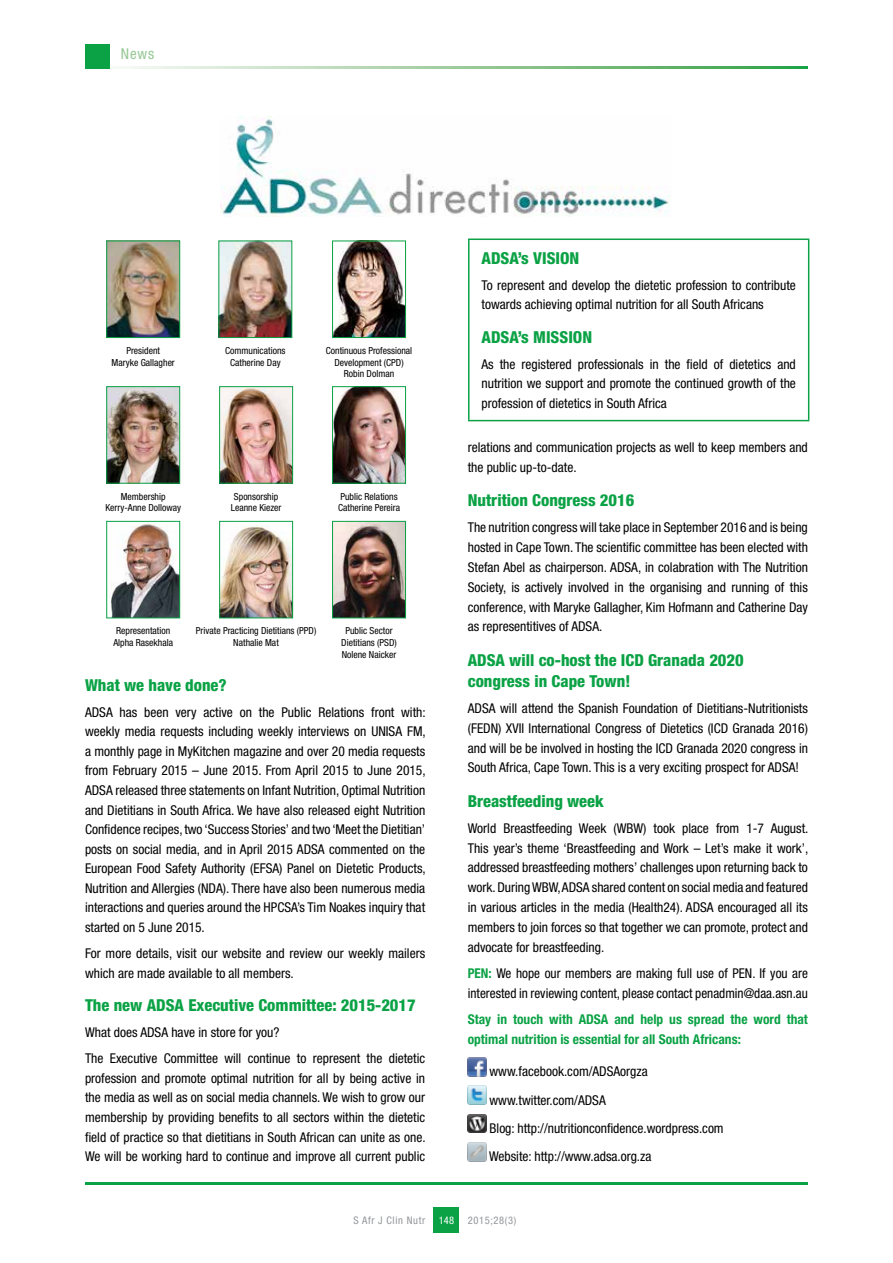
<style>
.page{position:relative;width:893px;height:1263px;background:#fff}
.page>*{position:absolute;margin:0;border:0;box-sizing:border-box;transform-origin:0 0}
.t1{font:800 condensed 16.5px/21.3px "Helvetica Neue LT Std";color:#0aa245}
.t2{font:condensed 15px "Helvetica Neue LT Std";color:#95c794}
.t3{font:condensed 13.5px/19.5px "Helvetica Neue LT Std";color:#000;text-align:justify}
.t4{font:700 condensed 13.5px/19.8px "Helvetica Neue LT Std";color:#0aa245}
.t5{font:condensed 10.5px "Helvetica Neue LT Std";letter-spacing:.06em;color:#939598}
.t6{font:condensed 10.5px "Helvetica Neue LT Std";color:#fff}
.t7{font:condensed 9.75px/11.7px "Helvetica Neue LT Std";color:#000;text-align:center}
.s1{font-weight:700;color:#0aa245}
</style>
<div class="page">
<svg style="left:109px;top:66px;width:699px;height:2px"></svg>
<div style="left:434px;top:1208px;width:25px;height:25px;background:#0aa245"></div>
<hr style="left:85px;top:1182px;width:723px;height:2px;background:#0aa245">
<div style="left:85px;top:44px;width:24px;height:24px;background:#0aa245"></div>
<img style="left:468px;top:1057px;width:18px;height:19px">
<img style="left:468px;top:1086px;width:18px;height:18px">
<img style="left:468px;top:1114px;width:18px;height:19px">
<img style="left:468px;top:1142px;width:18px;height:19px">
<img style="left:220px;top:117px;width:450px;height:99px">
<img style="left:108px;top:242px;width:70px;height:94px">
<div style="left:106px;top:240px;width:74px;height:98px;border:1px solid #0aa245"></div>
<img style="left:220px;top:242px;width:70px;height:94px">
<div style="left:218px;top:240px;width:74px;height:98px;border:1px solid #0aa245"></div>
<img style="left:334px;top:242px;width:70px;height:94px">
<div style="left:332px;top:240px;width:74px;height:98px;border:1px solid #0aa245"></div>
<img style="left:108px;top:388px;width:70px;height:94px">
<div style="left:106px;top:386px;width:74px;height:98px;border:1px solid #0aa245"></div>
<img style="left:221px;top:388px;width:70px;height:94px">
<div style="left:219px;top:386px;width:74px;height:98px;border:1px solid #0aa245"></div>
<img style="left:334px;top:388px;width:70px;height:94px">
<div style="left:332px;top:386px;width:74px;height:98px;border:1px solid #0aa245"></div>
<img style="left:111px;top:523px;width:67px;height:93px">
<div style="left:106px;top:521px;width:74px;height:97px;border:1px solid #0aa245"></div>
<img style="left:221px;top:525px;width:70px;height:91px">
<div style="left:219px;top:521px;width:74px;height:97px;border:1px solid #0aa245"></div>
<img style="left:334px;top:523px;width:70px;height:93px">
<div style="left:332px;top:521px;width:74px;height:97px;border:1px solid #0aa245"></div>
<hr style="left:468px;top:239px;width:341px;height:1px;background:#0aa245">
<hr style="left:468px;top:240px;width:2px;height:180px;background:#0aa245">
<hr style="left:808px;top:240px;width:1px;height:180px;background:#0aa245">
<hr style="left:468px;top:420px;width:341px;height:1px;background:#0aa245">
<p class="t2" style="left:121px;top:45px;width:35px">News</p>
<p class="t7" style="left:112px;top:344px;width:65px">President<br>Maryke Gallagher</p>
<p class="t7" style="left:225px;top:344px;width:62px">Communications<br>Catherine Day</p>
<p class="t7" style="left:326px;top:344px;width:88px">Continuous Professional<br>Development (CPD)<br>Robin Dolman</p>
<p class="t7" style="left:105px;top:490px;width:77px">Membership<br>Kerry-Anne Dolloway</p>
<p class="t7" style="left:231px;top:490px;width:52px">Sponsorship<br>Leanne Kiezer</p>
<p class="t7" style="left:338px;top:490px;width:64px;text-align:left">Public Relations<br>Catherine Pereira</p>
<p class="t7" style="left:113px;top:625px;width:61px;text-align:left">Representation<br>Alpha Rasekhala</p>
<p class="t7" style="left:196px;top:625px;width:122px">Private Practicing Dietitians (PPD)<br>Nathalie Mat</p>
<p class="t7" style="left:341px;top:625px;width:57px">Public Sector<br>Dietitians (PSD)<br>Nolene Naicker</p>
<p class="t1" style="left:85px;top:674px;width:143px">What we have done?</p>
<p class="t3" style="left:85px;top:702px;width:342px">ADSA has been very active on the Public Relations front with: weekly media requests including weekly interviews on UNISA FM, a monthly page in MyKitchen magazine and over 20 media requests from February 2015 – June 2015. From April 2015 to June 2015, ADSA released three statements on Infant Nutrition, Optimal Nutrition and Dietitians in South Africa. We have also released eight Nutrition Confidence recipes, two ‘Success Stories’ and two ‘Meet the Dietitian’ posts on social media, and in April 2015 ADSA commented on the European Food Safety Authority (EFSA) Panel on Dietetic Products, Nutrition and Allergies (NDA). There have also been numerous media interactions and queries around the HPCSA’s Tim Noakes inquiry that started on 5 June 2015.</p>
<p class="t3" style="left:85px;top:943px;width:342px">For more details, visit our website and review our weekly mailers which are made available to all members.</p>
<p class="t1" style="left:85px;top:994px;width:332px">The new ADSA Executive Committee: 2015-2017</p>
<p class="t3" style="left:85px;top:1019px;width:342px;line-height:26px">What does ADSA have in store for you?<br>The Executive Committee will continue to represent the dietetic</p>
<p class="t3" style="left:85px;top:1068px;width:342px">profession and promote optimal nutrition for all by being active in the media as well as on social media channels. We wish to grow our membership by providing benefits to all sectors within the dietetic field of practice so that dietitians in South African can unite as one.<br>We will be working hard to continue and improve all current public</p>
<p class="t1" style="left:482px;top:247px;width:99px">ADSA’s VISION</p>
<p class="t3" style="left:482px;top:275px;width:316px">To represent and develop the dietetic profession to contribute towards achieving optimal nutrition for all South Africans</p>
<p class="t1" style="left:482px;top:326px;width:112px">ADSA’s MISSION</p>
<p class="t3" style="left:482px;top:354px;width:316px">As the registered professionals in the field of dietetics and nutrition we support and promote the continued growth of the profession of dietetics in South Africa</p>
<p class="t3" style="left:468px;top:437px;width:342px">relations and communication projects as well to keep members and the public up-to-date.</p>
<p class="t1" style="left:468px;top:489px;width:168px">Nutrition Congress 2016</p>
<p class="t3" style="left:468px;top:518px;width:342px">The nutrition congress will take place in September 2016 and is being hosted in Cape Town. The scientific committee has been elected with Stefan Abel as chairperson. ADSA, in colabration with The Nutrition Society, is actively involved in the organising and running of this conference, with Maryke Gallagher, Kim Hofmann and Catherine Day as representitives of ADSA.</p>
<p class="t1" style="left:468px;top:649px;width:277px">ADSA will co-host the ICD Granada 2020 congress in Cape Town!</p>
<p class="t3" style="left:468px;top:698px;width:342px">ADSA will attend the Spanish Foundation of Dietitians-Nutritionists (FEDN) XVII International Congress of Dietetics (ICD Granada 2016) and will be be involved in hosting the ICD Granada 2020 congress in South Africa, Cape Town. This is a very exciting prospect for ADSA!</p>
<p class="t1" style="left:468px;top:790px;width:137px">Breastfeeding week</p>
<p class="t3" style="left:468px;top:818px;width:342px">World Breastfeeding Week (WBW) took place from 1-7 August.<br>This year’s theme ‘Breastfeeding and Work – Let’s make it work’, addressed breastfeeding mothers’ challenges upon returning back to work. During WBW, ADSA shared content on social media and featured in various articles in the media (Health24). ADSA encouraged all its members to join forces so that together we can promote, protect and advocate for breastfeeding.</p>
<p class="t3" style="left:468px;top:963px;width:342px"><span class="s1">PEN:</span> We hope our members are making full use of PEN. If you are interested in reviewing content, please contact penadmin@daa.asn.au</p>
<p class="t4" style="left:468px;top:1009px;width:342px">Stay in touch with ADSA and help us spread the word that optimal nutrition is essential for all South Africans:</p>
<p class="t3" style="left:489px;top:1057px;width:236px;line-height:28.3px;text-align:left">www.facebook.com/ADSAorgza www.twitter.com/ADSA<br>Blog: http://nutritionconfidence.wordpress.com Website: http://www.adsa.org.za</p>
<p class="t5" style="left:354px;top:1214px;width:73px">S Afr J Clin Nutr</p>
<p class="t5" style="left:468px;top:1214px;width:50px">2015;28(3)</p>
<p class="t6" style="left:439px;top:1214px;width:17px">148</p>
</div>
